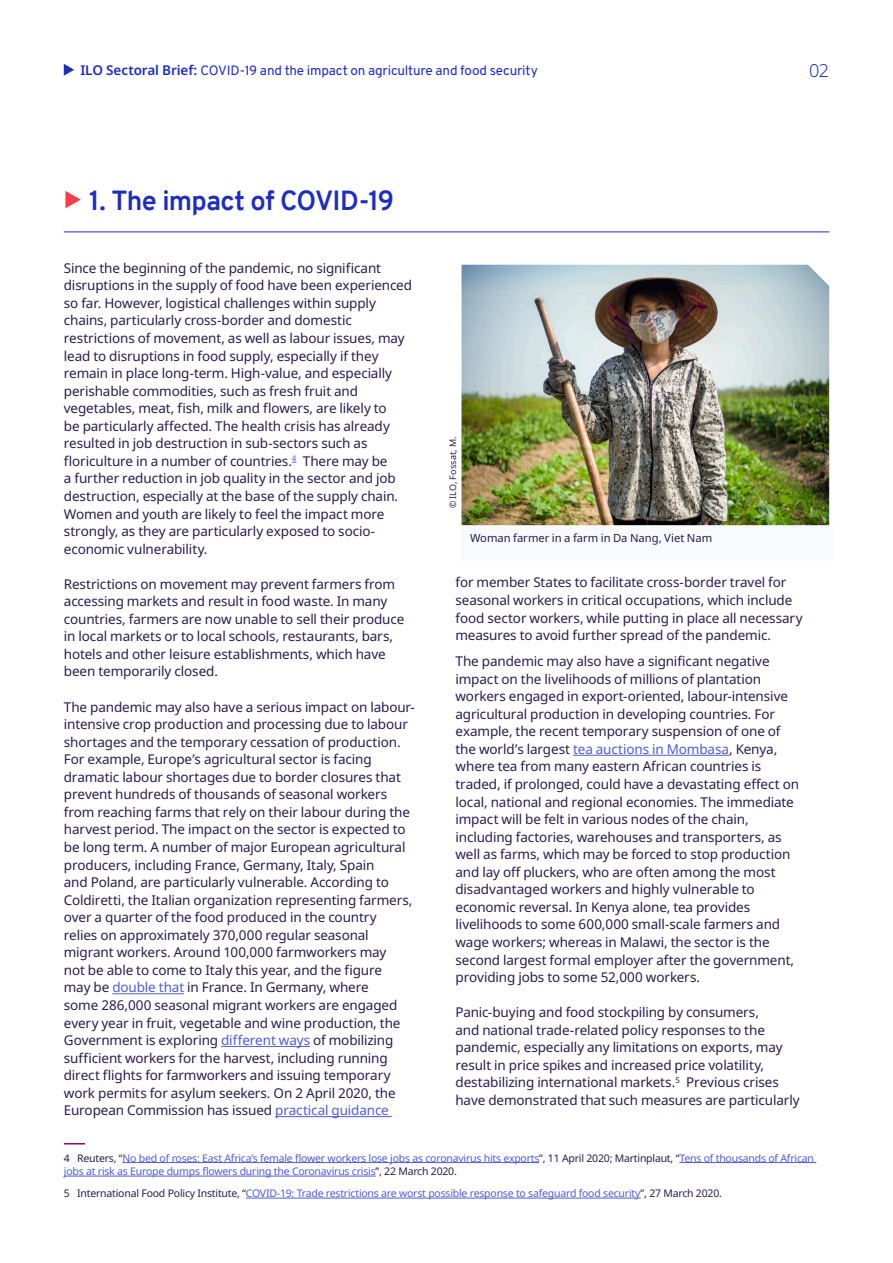
<style>
.page{position:relative;width:893px;height:1263px;background:#fff}
.page>*{position:absolute;margin:0;border:0;box-sizing:border-box;transform-origin:0 0}
.t1{font:700 27px "Overpass";letter-spacing:-.025em;color:#1e2dbe}
.t2{font:300 18px "Noto Sans";color:#1e2dbe}
.Briefing_A4_-_Body{font:13.5px/17.5px "Noto Sans";letter-spacing:-.01em;color:#2c1b4d}
.Briefing_A4_-_Bullet{font:13.5px/17.5px "Noto Sans";letter-spacing:-.01em;color:#2c1b4d}
.Briefing_A4_-_Subhea{font:13.5px "Overpass";letter-spacing:-.01em;color:#1e2dbe}
.Briefing_A4_-_Body-2{font:11.25px "Noto Sans";letter-spacing:-.005em;color:#2c1b4d}
.Briefing_A4-_footnot{font:10.5px/13.5px "Noto Sans";letter-spacing:-.02em;color:#4f5cd6}
.Briefing_A4-_footnot-2{font:9px "Noto Sans";letter-spacing:.01em;color:#2c1b4d}
.s1{font-family:"Noto Sans";font-weight:600}
.s2{color:#4f5cd6}
.s3{color:#2c1b4d}
</style>
<div class="page">
<svg style="left:64px;top:64px;width:10px;height:12px"></svg>
<hr style="left:112px;top:993px;width:72px;height:1px;background:#4f5cd6">
<hr style="left:221px;top:1046px;width:89px;height:1px;background:#4f5cd6">
<hr style="left:275px;top:1116px;width:117px;height:1px;background:#4f5cd6">
<svg style="left:64px;top:1143px;width:21px;height:1px"></svg>
<hr style="left:122px;top:1162px;width:417px;height:1px;background:#4f5cd6">
<hr style="left:679px;top:1162px;width:137px;height:1px;background:#4f5cd6">
<hr style="left:64px;top:1176px;width:312px;height:1px;background:#4f5cd6">
<hr style="left:246px;top:1198px;width:395px;height:1px;background:#4f5cd6">
<hr style="left:573px;top:755px;width:156px;height:1px;background:#4f5cd6">
<div style="left:461px;top:525px;width:373px;height:35px;background:#f8fbfe"></div>
<img style="left:461px;top:265px;width:368px;height:260px">
<hr style="left:64px;top:231px;width:765px;height:1px;background:#1e2dbe">
<p class="Briefing_A4_-_Subhea" style="left:80px;top:60px;width:459px"><span class="s1">ILO Sectoral Brief:</span> COVID-19 and the impact on agriculture and food security</p>
<h2 class="t2" style="left:809px;top:57px;width:22px">02</h2>
<p class="t1" style="left:89px;top:182px;width:307px">1. The impact of COVID-19</p>
<p class="Briefing_A4_-_Body" style="left:64px;top:259px;width:350px">Since the beginning of the pandemic, no significant disruptions in the supply of food have been experienced so far. However, logistical challenges within supply chains, particularly cross-border and domestic restrictions of movement, as well as labour issues, may lead to disruptions in food supply, especially if they remain in place long-term. High-value, and especially perishable commodities, such as fresh fruit and vegetables, meat, fish, milk and flowers, are likely to<br>be particularly affected. The health crisis has already resulted in job destruction in sub-sectors such as floriculture in a number of countries.<sup>4</sup> There may be<br>a further reduction in job quality in the sector and job destruction, especially at the base of the supply chain.<br>Women and youth are likely to feel the impact more strongly, as they are particularly exposed to socio&shy;economic vulnerability.</p>
<p class="Briefing_A4_-_Body" style="left:64px;top:575px;width:342px">Restrictions on movement may prevent farmers from accessing markets and result in food waste. In many countries, farmers are now unable to sell their produce in local markets or to local schools, restaurants, bars, hotels and other leisure establishments, which have been temporarily closed.</p>
<p class="Briefing_A4_-_Body" style="left:64px;top:698px;width:352px">The pandemic may also have a serious impact on labour&shy;intensive crop production and processing due to labour shortages and the temporary cessation of production.<br>For example, Europe’s agricultural sector is facing dramatic labour shortages due to border closures that prevent hundreds of thousands of seasonal workers from reaching farms that rely on their labour during the harvest period. The impact on the sector is expected to be long term. A number of major European agricultural producers, including France, Germany, Italy, Spain<br>and Poland, are particularly vulnerable. According to Coldiretti, the Italian organization representing farmers, over a quarter of the food produced in the country<br>relies on approximately 370,000 regular seasonal migrant workers. Around 100,000 farmworkers may<br>not be able to come to Italy this year, and the figure<br>may be <span class="s2">double that</span> in France. In Germany, where<br>some 286,000 seasonal migrant workers are engaged every year in fruit, vegetable and wine production, the Government is exploring <span class="s2">different ways</span> of mobilizing sufficient workers for the harvest, including running direct flights for farmworkers and issuing temporary work permits for asylum seekers. On 2 April 2020, the European Commission has issued <span class="s2">practical guidance</span></p>
<p class="Briefing_A4-_footnot" style="left:64px;top:1151px;width:752px"><span class="s3">4 Reuters, “</span>No bed of roses: East Africa’s female flower workers lose jobs as coronavirus hits exports<span class="s3">”, 11 April 2020; Martinplaut, “</span>Tens of thousands of African jobs at risk as Europe dumps flowers during the Coronavirus crisis<span class="s3">”, 22 March 2020.</span></p>
<p class="Briefing_A4-_footnot" style="left:64px;top:1187px;width:660px"><span class="s3">5 International Food Policy Institute, “</span>COVID-19: Trade restrictions are worst possible response to safeguard food security<span class="s3">”, 27 March 2020.</span></p>
<p class="Briefing_A4-_footnot-2" style="left:446px;top:508px;width:73px;rotate:-90deg">© ILO, Fossat, M.</p>
<p class="Briefing_A4_-_Body-2" style="left:470px;top:530px;width:244px">Woman farmer in a farm in Da Nang, Viet Nam</p>
<p class="Briefing_A4_-_Body" style="left:455px;top:574px;width:349px">for member States to facilitate cross-border travel for seasonal workers in critical occupations, which include food sector workers, while putting in place all necessary measures to avoid further spread of the pandemic.</p>
<p class="Briefing_A4_-_Bullet" style="left:455px;top:653px;width:345px">The pandemic may also have a significant negative impact on the livelihoods of millions of plantation workers engaged in export-oriented, labour-intensive agricultural production in developing countries. For example, the recent temporary suspension of one of the world’s largest <span class="s2">tea auctions in Mombasa</span>, Kenya, where tea from many eastern African countries is traded, if prolonged, could have a devastating effect on local, national and regional economies. The immediate impact will be felt in various nodes of the chain, including factories, warehouses and transporters, as well as farms, which may be forced to stop production and lay off pluckers, who are often among the most disadvantaged workers and highly vulnerable to economic reversal. In Kenya alone, tea provides livelihoods to some 600,000 small-scale farmers and wage workers; whereas in Malawi, the sector is the second largest formal employer after the government, providing jobs to some 52,000 workers.</p>
<p class="Briefing_A4_-_Bullet" style="left:455px;top:1004px;width:346px">Panic-buying and food stockpiling by consumers,<br>and national trade-related policy responses to the pandemic, especially any limitations on exports, may result in price spikes and increased price volatility, destabilizing international markets.<sup>5</sup> Previous crises have demonstrated that such measures are particularly</p>
</div>
